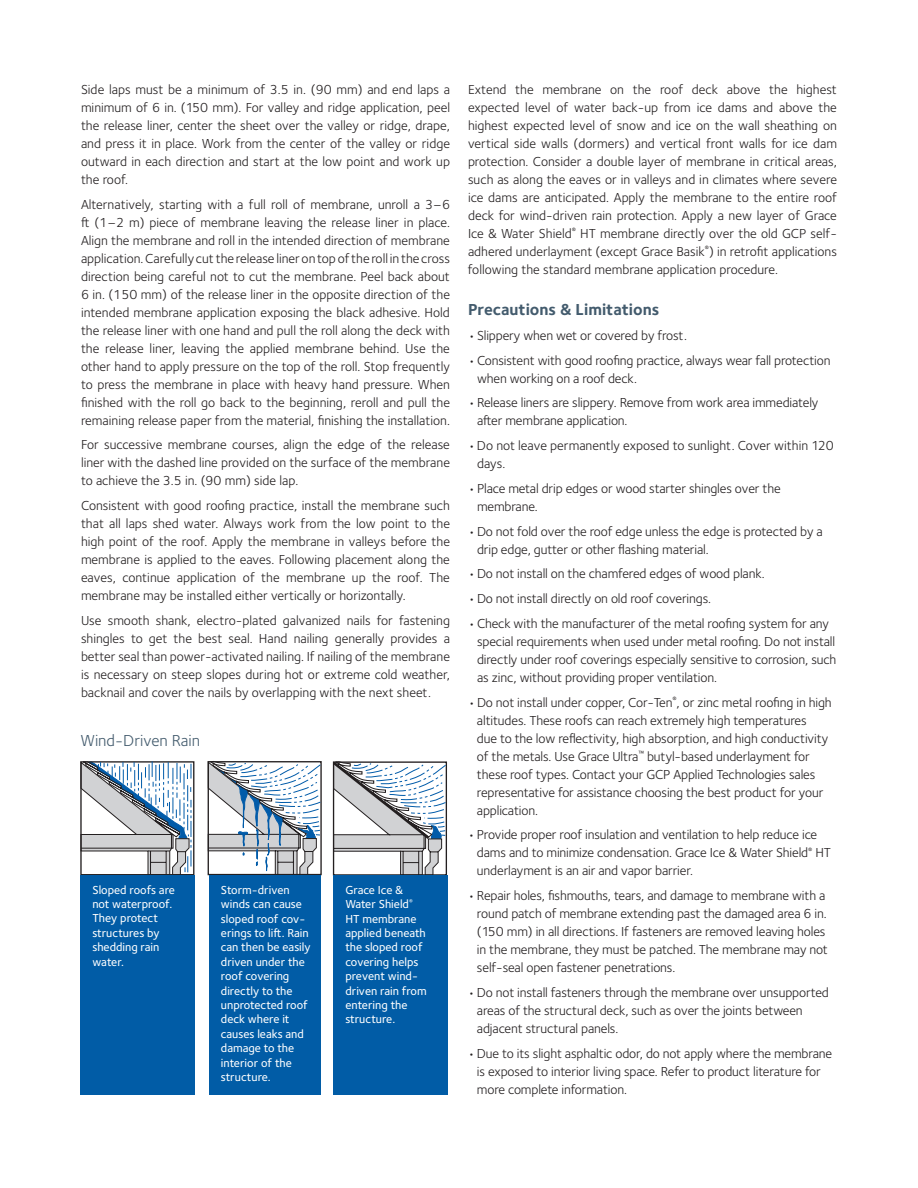
<style>
.page{position:relative;width:918px;height:1188px;background:#fff}
.page>*{position:absolute;margin:0;border:0;box-sizing:border-box;transform-origin:0 0}
.t1{font:700 16.5px "Foundry Sterling";color:#435b6d}
.t2{font:16.5px "Foundry Sterling";color:#435b6d}
.t3{font:13.5px/18px "Foundry Sterling";letter-spacing:-.01em;color:#231f20}
.t4{font:500 12px/14.4px "Foundry Sterling";color:#fff}
</style>
<div class="page">
<svg style="left:80px;top:761px;width:112px;height:114px"></svg>
<svg style="left:207px;top:761px;width:114px;height:115px"></svg>
<svg style="left:332px;top:761px;width:114px;height:115px"></svg>
<div style="left:80px;top:875px;width:115px;height:220px;background:#015ca6"></div>
<div style="left:209px;top:875px;width:112px;height:220px;background:#015ca6"></div>
<div style="left:333px;top:875px;width:115px;height:220px;background:#015ca6"></div>
<p class="t3" style="left:81px;top:82px;width:371px;text-align:justify">Side laps must be a minimum of 3.5 in. (90 mm) and end laps a minimum of 6 in. (150 mm). For valley and ridge application, peel the release liner, center the sheet over the valley or ridge, drape, and press it in place. Work from the center of the valley or ridge outward in each direction and start at the low point and work up the roof.</p>
<p class="t3" style="left:81px;top:196px;width:371px;text-align:justify">Alternatively, starting with a full roll of membrane, unroll a 3–6 t (1–2 m) piece of membrane leaving the release liner in place.<br>Align the membrane and roll in the intended direction of membrane application. Carefully cut the release liner on top of the roll in the cross direction being careful not to cut the membrane. Peel back about 6 in. (150 mm) of the release liner in the opposite direction of the intended membrane application exposing the black adhesive. Hold the release liner with one hand and pull the roll along the deck with the release liner, leaving the applied membrane behind. Use the other hand to apply pressure on the top of the roll. Stop frequently to press the membrane in place with heavy hand pressure. When inished with the roll go back to the beginning, reroll and pull the remaining release paper from the material, inishing the installation.</p>
<p class="t3" style="left:81px;top:437px;width:371px;text-align:justify">For successive membrane courses, align the edge of the release liner with the dashed line provided on the surface of the membrane to achieve the 3.5 in. (90 mm) side lap.</p>
<p class="t3" style="left:81px;top:498px;width:371px;text-align:justify">Consistent with good rooing practice, install the membrane such that all laps shed water. Always work from the low point to the high point of the roof. Apply the membrane in valleys before the membrane is applied to the eaves. Following placement along the eaves, continue application of the membrane up the roof. The membrane may be installed either vertically or horizontally.</p>
<p class="t3" style="left:81px;top:613px;width:371px;text-align:justify">Use smooth shank, electro-plated galvanized nails for fastening shingles to get the best seal. Hand nailing generally provides a better seal than power-activated nailing. If nailing of the membrane is necessary on steep slopes during hot or extreme cold weather, backnail and cover the nails by overlapping with the next sheet.</p>
<p class="t2" style="left:80px;top:734px;width:121px">Wind-Driven Rain</p>
<p class="t4" style="left:92px;top:883px;width:84px">Sloped roofs are not waterproof.<br>They protect structures by shedding rain water.</p>
<p class="t4" style="left:221px;top:884px;width:91px">Storm-driven winds can cause sloped roof cov&shy;erings to lit. Rain can then be easily driven under the roof covering directly to the unprotected roof deck where it causes leaks and damage to the interior of the structure.</p>
<p class="t4" style="left:345px;top:884px;width:83px">Grace Ice &amp;<br>Water Shield<sup>®<br></sup>HT membrane applied beneath the sloped roof covering helps prevent wind&shy;driven rain from entering the structure.</p>
<p class="t3" style="left:468px;top:82px;width:371px;text-align:justify">Extend the membrane on the roof deck above the highest expected level of water back-up from ice dams and above the highest expected level of snow and ice on the wall sheathing on vertical side walls (dormers) and vertical front walls for ice dam protection. Consider a double layer of membrane in critical areas, such as along the eaves or in valleys and in climates where severe ice dams are anticipated. Apply the membrane to the entire roof deck for wind-driven rain protection. Apply a new layer of Grace Ice &amp; Water Shield<sup>®</sup> HT membrane directly over the old GCP self&shy;adhered underlayment (except Grace Basik<sup>®</sup>) in retroit applications following the standard membrane application procedure.</p>
<p class="t1" style="left:468px;top:303px;width:193px">Precautions &amp; Limitations</p>
<p class="t3" style="left:468px;top:328px;width:220px">• Slippery when wet or covered by frost.</p>
<p class="t3" style="left:477px;top:352px;width:355px;text-indent:-9px">• Consistent with good rooing practice, always wear fall protection when working on a roof deck.</p>
<p class="t3" style="left:477px;top:395px;width:343px;text-indent:-9px">• Release liners are slippery. Remove from work area immediately ater membrane application.</p>
<p class="t3" style="left:477px;top:438px;width:358px;text-indent:-9px">• Do not leave permanently exposed to sunlight. Cover within 120 days.</p>
<p class="t3" style="left:477px;top:481px;width:305px;text-indent:-9px">• Place metal drip edges or wood starter shingles over the membrane.</p>
<p class="t3" style="left:477px;top:523px;width:347px;text-indent:-9px">• Do not fold over the roof edge unless the edge is protected by a drip edge, gutter or other lashing material.</p>
<p class="t3" style="left:468px;top:566px;width:298px">• Do not install on the chamfered edges of wood plank.</p>
<p class="t3" style="left:468px;top:591px;width:245px">• Do not install directly on old roof coverings.</p>
<p class="t3" style="left:477px;top:616px;width:361px;text-indent:-9px">• Check with the manufacturer of the metal rooing system for any special requirements when used under metal rooing. Do not install directly under roof coverings especially sensitive to corrosion, such as zinc, without providing proper ventilation.</p>
<p class="t3" style="left:477px;top:694px;width:356px;text-indent:-9px">• Do not install under copper, Cor-Ten<sup>®</sup>, or zinc metal rooing in high altitudes. These roofs can reach extremely high temperatures<br>due to the low relectivity, high absorption, and high conductivity of the metals. Use Grace Ultra<sup>™</sup> butyl-based underlayment for these roof types. Contact your GCP Applied Technologies sales representative for assistance choosing the best product for your application.</p>
<p class="t3" style="left:477px;top:827px;width:356px;text-indent:-9px">• Provide proper roof insulation and ventilation to help reduce ice dams and to minimize condensation. Grace Ice &amp; Water Shield<sup>®</sup> HT underlayment is an air and vapor barrier.</p>
<p class="t3" style="left:477px;top:888px;width:352px;text-indent:-9px">• Repair holes, ishmouths, tears, and damage to membrane with a round patch of membrane extending past the damaged area 6 in. (150 mm) in all directions. If fasteners are removed leaving holes in the membrane, they must be patched. The membrane may not self-seal open fastener penetrations.</p>
<p class="t3" style="left:477px;top:985px;width:353px;text-indent:-9px">• Do not install fasteners through the membrane over unsupported areas of the structural deck, such as over the joints between adjacent structural panels.</p>
<p class="t3" style="left:477px;top:1045px;width:357px;text-indent:-9px">• Due to its slight asphaltic odor, do not apply where the membrane is exposed to interior living space. Refer to product literature for more complete information.</p>
</div>
